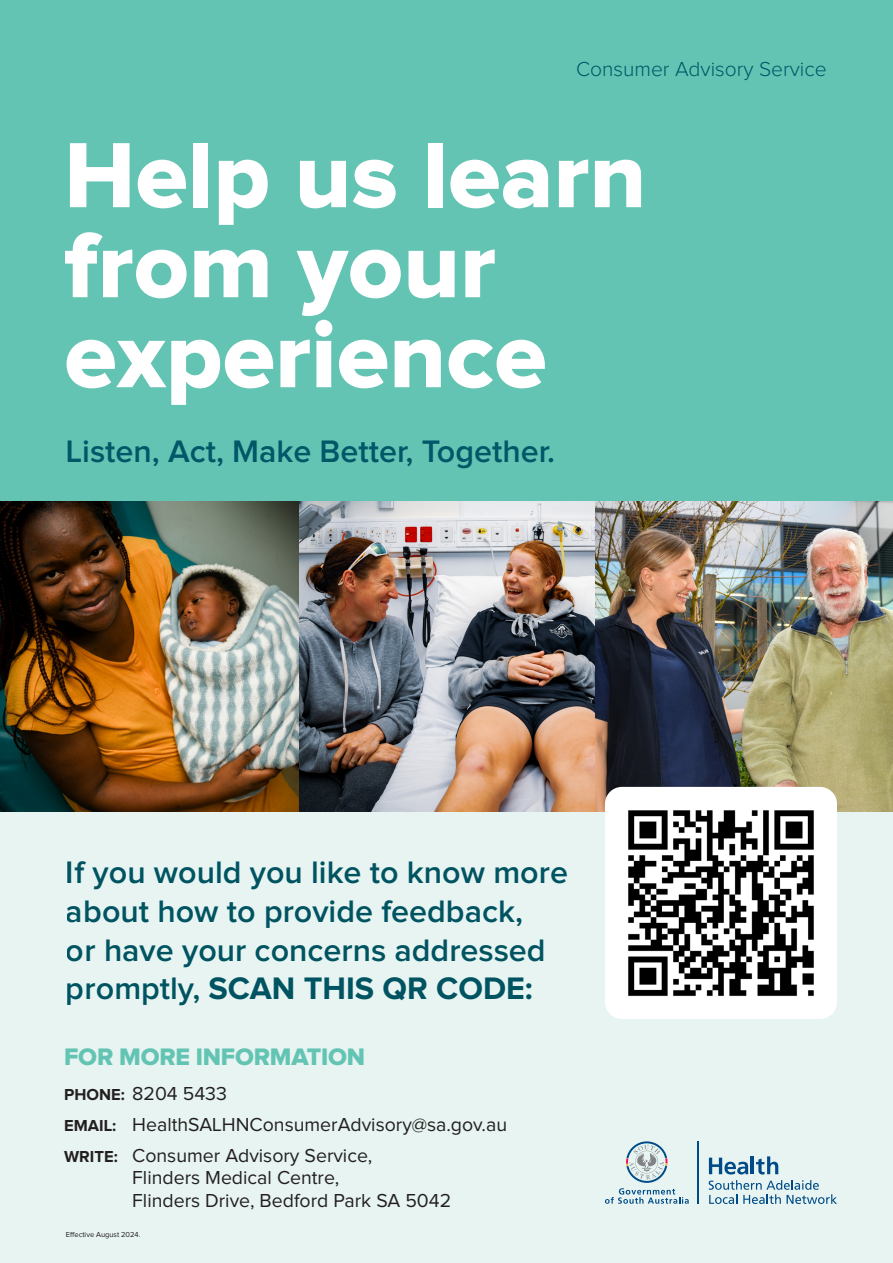
<style>
.page{position:relative;width:893px;height:1263px;background:#fff}
.page>*{position:absolute;margin:0;border:0;box-sizing:border-box;transform-origin:0 0}
.t1{font:96px/90px "Proxima Nova Extrabld";color:#fff}
.t2{font:600 32.25px/38.7px "Proxima Nova";color:#005767}
.t3{font:24.75px "Proxima Nova Extrabld";letter-spacing:-.01em;color:#63c4b3}
.t4{font:300 21px "Proxima Nova";color:#005767}
.t5{font:19.5px/22.5px "Proxima Nova";color:#231f20}
.t6{font:7.5px "Proxima Nova";color:#231f20}
.s1{font-weight:700}
.s2{font-weight:700;font-size:16.5px}
</style>
<div class="page">
<div style="left:0;top:0;width:893px;height:529px;background:#63c4b3"></div>
<div style="left:0;top:645px;width:893px;height:618px;background:#e7f4f1"></div>
<hr style="left:698px;top:1141px;width:1px;height:63px;background:#004b87">
<svg style="left:709px;top:1157px;width:39px;height:17px"></svg>
<hr style="left:751px;top:1156px;width:3px;height:18px;background:#004b87">
<svg style="left:756px;top:1156px;width:22px;height:18px"></svg>
<svg style="left:709px;top:1180px;width:128px;height:24px"></svg>
<svg style="left:605px;top:1141px;width:84px;height:63px"></svg>
<img style="left:0;top:502px;width:893px;height:310px">
<div style="left:605px;top:787px;width:232px;height:232px;background:#fff;border-radius:17px"></div>
<img style="left:628px;top:810px;width:186px;height:186px">
<p class="t4" style="left:576px;top:60px;width:252px">Consumer Advisory Service</p>
<p class="t1" style="left:64px;top:134px;width:584px">Help us learn from your experience</p>
<p class="t2" style="left:66px;top:433px;width:491px">Listen, Act, Make Better, Together.</p>
<h2 class="t2" style="left:66px;top:854px;width:503px">If you would you like to know more about how to provide feedback,<br>or have your concerns addressed promptly, <span class="s1">SCAN THIS QR CODE:</span></h2>
<p class="t3" style="left:64px;top:1045px;width:303px">FOR MORE INFORMATION</p>
<p class="t5" style="left:64px;top:1082px;width:164px"><span class="s2">PHONE:</span> 8204 5433</p>
<p class="t5" style="left:64px;top:1113px;width:444px"><span class="s2">EMAIL:</span> HealthSALHNConsumerAdvisory@sa.gov.au</p>
<p class="t5" style="left:132px;top:1144px;width:321px;text-indent:-68px"><span class="s2">WRITE:</span> Consumer Advisory Service,<br>Flinders Medical Centre,<br>Flinders Drive, Bedford Park SA 5042</p>
<p class="t6" style="left:66px;top:1230px;width:76px">Effective August 2024.</p>
</div>
